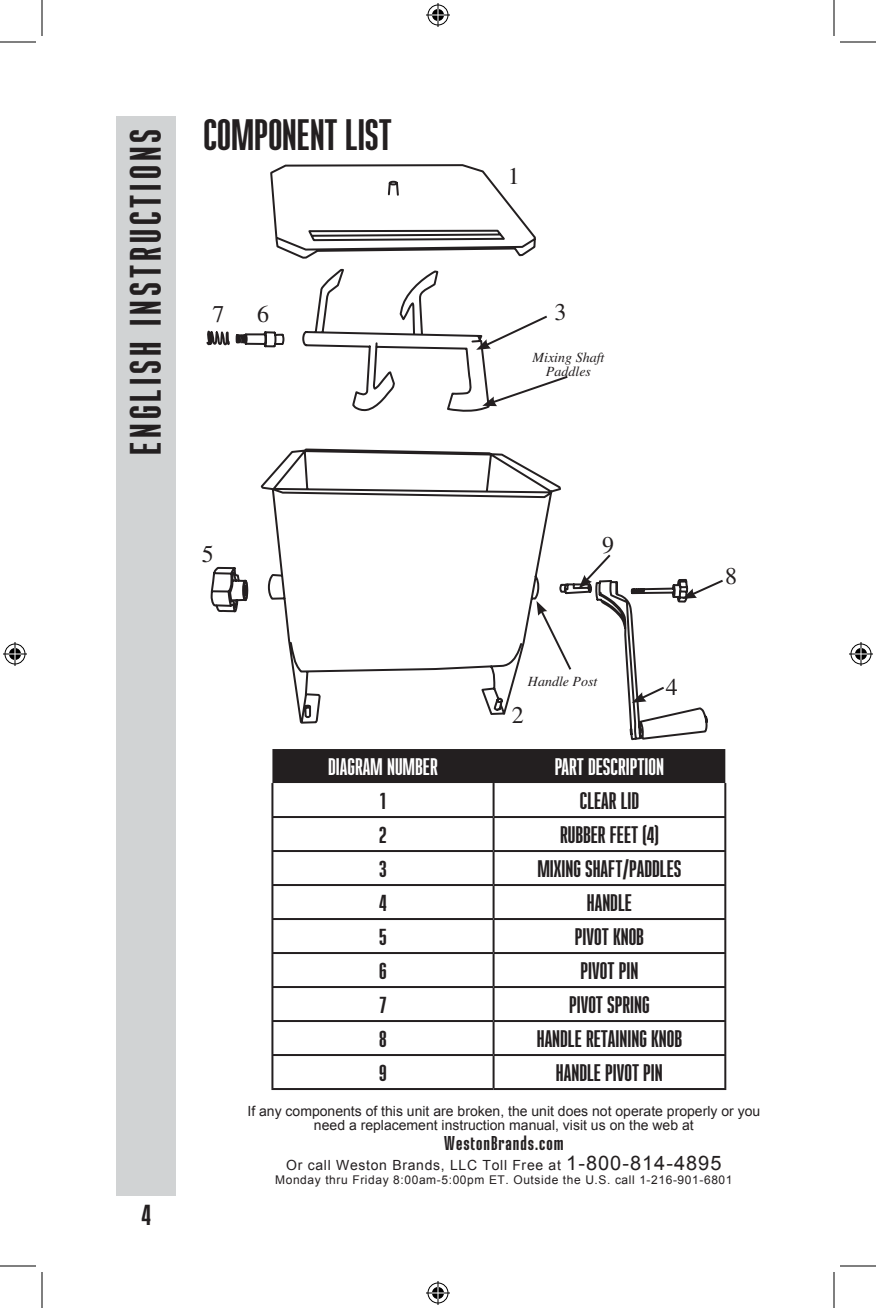
<style>
.page{position:relative;width:876px;height:1308px;background:#fff}
.page>*{position:absolute;margin:0;border:0;box-sizing:border-box;transform-origin:0 0}
.t1{font:700 44px "Ristretto Pro";letter-spacing:.09em;color:#231f20}
.t2{font:700 44px "Ristretto Pro";color:#231f20}
.t3{font:700 30px "Ristretto Pro";color:#231f20}
.t4{font:700 24px "Ristretto Pro";color:#231f20}
.t5{font:700 24px "Ristretto Pro";color:#fff}
.t6{font:24px "Times";color:#231f20}
.t7{font:700 20px "Ristretto Pro";letter-spacing:.05em;color:#231f20}
.t8{font:14px "Arial";color:#231f20}
.t9{font:14px "Arial";letter-spacing:.05em;color:#231f20}
.t10{font:italic 14px "Times";color:#231f20}
.t11{font:12px "Arial";letter-spacing:.05em;color:#231f20}
.s1{font-size:20px}
</style>
<div class="page">
<div style="left:116px;top:116px;width:59px;height:1080px;background:#d1d3d4"></div>
<div style="left:272px;top:749px;width:453px;height:34px;background:#231f20"></div>
<hr style="left:271px;top:783px;width:2px;height:33px;background:#231f20">
<hr style="left:493px;top:783px;width:2px;height:33px;background:#231f20">
<hr style="left:724px;top:783px;width:2px;height:33px;background:#231f20">
<hr style="left:271px;top:816px;width:223px;height:2px;background:#231f20">
<hr style="left:271px;top:818px;width:2px;height:32px;background:#231f20">
<hr style="left:494px;top:816px;width:232px;height:2px;background:#231f20">
<hr style="left:493px;top:818px;width:2px;height:32px;background:#231f20">
<hr style="left:724px;top:818px;width:2px;height:32px;background:#231f20">
<hr style="left:271px;top:850px;width:223px;height:2px;background:#231f20">
<hr style="left:271px;top:852px;width:2px;height:32px;background:#231f20">
<hr style="left:494px;top:850px;width:232px;height:2px;background:#231f20">
<hr style="left:493px;top:852px;width:2px;height:32px;background:#231f20">
<hr style="left:724px;top:852px;width:2px;height:32px;background:#231f20">
<hr style="left:271px;top:884px;width:223px;height:2px;background:#231f20">
<hr style="left:271px;top:886px;width:2px;height:32px;background:#231f20">
<hr style="left:494px;top:884px;width:232px;height:2px;background:#231f20">
<hr style="left:493px;top:886px;width:2px;height:32px;background:#231f20">
<hr style="left:724px;top:886px;width:2px;height:32px;background:#231f20">
<hr style="left:271px;top:918px;width:223px;height:2px;background:#231f20">
<hr style="left:271px;top:920px;width:2px;height:32px;background:#231f20">
<hr style="left:494px;top:918px;width:232px;height:2px;background:#231f20">
<hr style="left:493px;top:920px;width:2px;height:32px;background:#231f20">
<hr style="left:724px;top:920px;width:2px;height:32px;background:#231f20">
<hr style="left:271px;top:952px;width:223px;height:2px;background:#231f20">
<hr style="left:271px;top:954px;width:2px;height:32px;background:#231f20">
<hr style="left:494px;top:952px;width:232px;height:2px;background:#231f20">
<hr style="left:493px;top:954px;width:2px;height:32px;background:#231f20">
<hr style="left:724px;top:954px;width:2px;height:32px;background:#231f20">
<hr style="left:271px;top:986px;width:223px;height:2px;background:#231f20">
<hr style="left:271px;top:988px;width:2px;height:32px;background:#231f20">
<hr style="left:494px;top:986px;width:232px;height:2px;background:#231f20">
<hr style="left:493px;top:988px;width:2px;height:32px;background:#231f20">
<hr style="left:724px;top:988px;width:2px;height:32px;background:#231f20">
<hr style="left:271px;top:1020px;width:223px;height:2px;background:#231f20">
<hr style="left:271px;top:1022px;width:2px;height:32px;background:#231f20">
<hr style="left:494px;top:1020px;width:232px;height:2px;background:#231f20">
<hr style="left:493px;top:1022px;width:2px;height:32px;background:#231f20">
<hr style="left:724px;top:1022px;width:2px;height:32px;background:#231f20">
<hr style="left:271px;top:1054px;width:223px;height:2px;background:#231f20">
<hr style="left:271px;top:1056px;width:2px;height:32px;background:#231f20">
<hr style="left:494px;top:1054px;width:232px;height:2px;background:#231f20">
<hr style="left:493px;top:1056px;width:2px;height:32px;background:#231f20">
<hr style="left:724px;top:1056px;width:2px;height:32px;background:#231f20">
<hr style="left:271px;top:1088px;width:223px;height:2px;background:#231f20">
<hr style="left:494px;top:1088px;width:232px;height:2px;background:#231f20">
<svg style="left:206px;top:164px;width:503px;height:616px"></svg>
<svg style="left:476px;top:314px;width:73px;height:36px"></svg>
<svg style="left:632px;top:685px;width:34px;height:18px"></svg>
<svg style="left:682px;top:578px;width:41px;height:21px"></svg>
<svg style="left:482px;top:374px;width:88px;height:32px"></svg>
<svg style="left:579px;top:552px;width:34px;height:37px"></svg>
<svg style="left:537px;top:601px;width:36px;height:71px"></svg>
<hr style="left:0;top:42px;width:36px;height:1px;background:#000">
<hr style="left:840px;top:42px;width:36px;height:1px;background:#000">
<hr style="left:0;top:1266px;width:36px;height:1px;background:#000">
<hr style="left:840px;top:1266px;width:36px;height:1px;background:#000">
<hr style="left:42px;top:0;width:1px;height:36px;background:#000">
<hr style="left:42px;top:1272px;width:1px;height:36px;background:#000">
<hr style="left:834px;top:0;width:1px;height:36px;background:#000">
<hr style="left:834px;top:1272px;width:1px;height:36px;background:#000">
<svg style="left:426px;top:3px;width:24px;height:24px"></svg>
<svg style="left:426px;top:1281px;width:24px;height:24px"></svg>
<svg style="left:3px;top:642px;width:24px;height:24px"></svg>
<svg style="left:849px;top:642px;width:24px;height:24px"></svg>
<p class="t1" style="left:120px;top:455px;width:328px;rotate:-90deg">ENGLISH INSTRUCTIONS</p>
<p class="t3" style="left:142px;top:1197px;width:11px">4</p>
<p class="t2" style="left:203px;top:109px;width:190px">COMPONENT LIST</p>
<p class="t6" style="left:213px;top:300px;width:13px">7</p>
<p class="t6" style="left:257px;top:300px;width:13px">6</p>
<p class="t6" style="left:508px;top:162px;width:13px">1</p>
<p class="t6" style="left:554px;top:298px;width:13px">3</p>
<p class="t10" style="left:533px;top:349px;width:73px">Mixing Shaft</p>
<p class="t10" style="left:546px;top:363px;width:47px">Paddles</p>
<p class="t6" style="left:202px;top:541px;width:13px">5</p>
<p class="t6" style="left:602px;top:531px;width:13px">9</p>
<p class="t10" style="left:528px;top:673px;width:71px">Handle Post</p>
<p class="t6" style="left:512px;top:702px;width:13px">2</p>
<p class="t6" style="left:666px;top:673px;width:13px">4</p>
<p class="t5" style="left:328px;top:753px;width:111px">DIAGRAM NUMBER</p>
<p class="t5" style="left:555px;top:753px;width:111px">PART DESCRIPTION</p>
<p class="t4" style="left:380px;top:787px;width:7px">1</p>
<p class="t4" style="left:580px;top:787px;width:61px">CLEAR LID</p>
<p class="t4" style="left:379px;top:821px;width:9px">2</p>
<p class="t4" style="left:560px;top:821px;width:100px">RUBBER FEET (4)</p>
<p class="t4" style="left:379px;top:855px;width:9px">3</p>
<p class="t4" style="left:537px;top:855px;width:146px">MIXING SHAFT/PADDLES</p>
<p class="t4" style="left:379px;top:889px;width:9px">4</p>
<p class="t4" style="left:587px;top:889px;width:47px">HANDLE</p>
<p class="t4" style="left:379px;top:923px;width:9px">5</p>
<p class="t4" style="left:575px;top:923px;width:71px">PIVOT KNOB</p>
<p class="t4" style="left:379px;top:957px;width:9px">6</p>
<p class="t4" style="left:581px;top:957px;width:59px">PIVOT PIN</p>
<p class="t4" style="left:379px;top:991px;width:9px">7</p>
<p class="t4" style="left:569px;top:991px;width:82px">PIVOT SPRING</p>
<p class="t4" style="left:379px;top:1025px;width:9px">8</p>
<p class="t4" style="left:537px;top:1025px;width:147px">HANDLE RETAINING KNOB</p>
<p class="t4" style="left:379px;top:1059px;width:9px">9</p>
<p class="t4" style="left:556px;top:1059px;width:108px">HANDLE PIVOT PIN</p>
<p class="t6" style="left:725px;top:562px;width:13px">8</p>
<p class="t8" style="left:247px;top:1102px;width:514px">If any components of this unit are broken, the unit does not operate properly or you</p>
<p class="t8" style="left:314px;top:1116px;width:381px">need a replacement instruction manual, visit us on the web at</p>
<p class="t7" style="left:444px;top:1131px;width:121px">WestonBrands.com</p>
<p class="t9" style="left:286px;top:1156px;width:437px">Or call Weston Brands, LLC Toll Free at <span class="s1">1-800-814-4895</span></p>
<p class="t11" style="left:275px;top:1172px;width:459px">Monday thru Friday 8:00am-5:00pm ET. Outside the U.S. call 1-216-901-6801</p>
</div>
